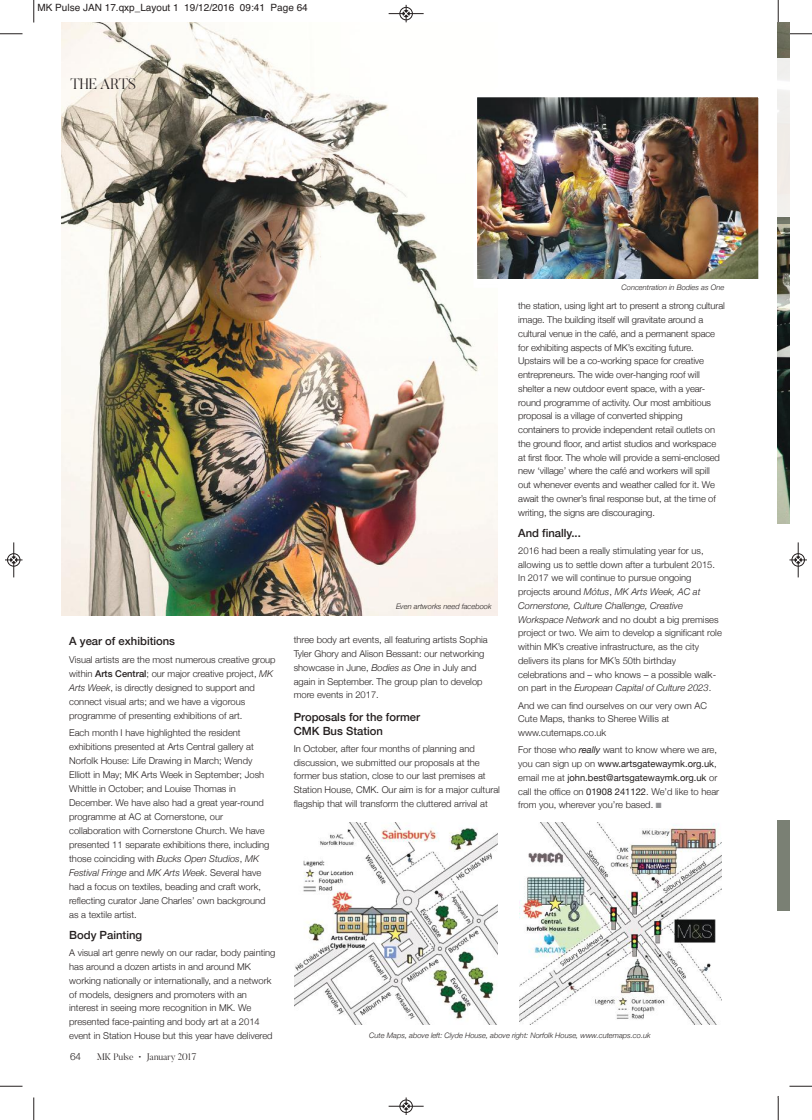
<style>
.page{position:relative;width:812px;height:1120px;background:#fff}
.page>*{position:absolute;margin:0;border:0;box-sizing:border-box;transform-origin:0 0}
.t1{font:300 15px "Butler";color:#241f1f}
.t2{font:500 11.25px/14px "Helvetica Neue";color:#241f1f}
.t3{font:10px "Helvetica";color:#241f1f}
.t4{font:300 10px "Helvetica Neue";color:#241f1f}
.t5{font:300 9.38px/13.8px "Helvetica Neue";color:#241f1f}
.t6{font:300 9.38px "Butler";color:#241f1f}
.t7{font:italic 300 7.5px "Helvetica Neue";color:#241f1f}
.s1{font-weight:500}
.s2{font-style:italic}
.s3{font-weight:400;font-style:italic}
.s4{font-weight:400}
.s5{color:#969698}
</style>
<div class="page">
<img style="left:777px;top:23px;width:12px;height:501px">
<div style="left:777px;top:59px;width:12px;height:158px;background:#f1eeec"></div>
<div style="left:777px;top:820px;width:12px;height:90px;background:#7a8074"></div>
<div style="left:777px;top:217px;width:12px;height:6px;background:#6c7265"></div>
<img style="left:61px;top:23px;width:436px;height:592px">
<img style="left:519px;top:822px;width:203px;height:203px">
<img style="left:295px;top:822px;width:202px;height:203px">
<div style="left:477px;top:97px;width:281px;height:187px;background:#fff"></div>
<img style="left:478px;top:99px;width:279px;height:180px">
<div style="left:473px;top:94px;width:289px;height:194px;border:4px solid #fff"></div>
<svg style="left:33px;top:0;width:2px;height:22px"></svg>
<svg style="left:0;top:33px;width:22px;height:2px"></svg>
<svg style="left:777px;top:0;width:2px;height:24px"></svg>
<svg style="left:789px;top:33px;width:23px;height:2px"></svg>
<svg style="left:33px;top:1097px;width:2px;height:23px"></svg>
<svg style="left:0;top:1086px;width:22px;height:1px"></svg>
<svg style="left:777px;top:1096px;width:2px;height:24px"></svg>
<svg style="left:789px;top:1086px;width:23px;height:1px"></svg>
<div style="left:399px;top:7px;width:14px;height:13px;border:1px solid #fff;border-radius:50%"></div>
<hr style="left:388px;top:13px;width:35px;height:1px;background:#241f1f">
<div style="left:400px;top:7px;width:12px;height:13px;border:1px solid #241f1f;border-radius:50%"></div>
<svg style="left:403px;top:5px;width:6px;height:17px"></svg>
<div style="left:399px;top:1099px;width:14px;height:14px;border:1px solid #fff;border-radius:50%"></div>
<hr style="left:388px;top:1106px;width:35px;height:1px;background:#241f1f">
<div style="left:400px;top:1100px;width:12px;height:13px;border:1px solid #241f1f;border-radius:50%"></div>
<svg style="left:403px;top:1097px;width:6px;height:18px"></svg>
<div style="left:7px;top:553px;width:13px;height:14px;border:1px solid #fff;border-radius:50%"></div>
<hr style="left:14px;top:542px;width:1px;height:35px;background:#241f1f">
<div style="left:7px;top:553px;width:13px;height:13px;border:1px solid #241f1f;border-radius:50%"></div>
<svg style="left:5px;top:557px;width:17px;height:6px"></svg>
<div style="left:791px;top:553px;width:13px;height:14px;border:1px solid #fff;border-radius:50%"></div>
<hr style="left:798px;top:542px;width:1px;height:35px;background:#241f1f">
<div style="left:791px;top:553px;width:13px;height:13px;border:1px solid #241f1f;border-radius:50%"></div>
<svg style="left:789px;top:557px;width:18px;height:6px"></svg>
<p class="t3" style="left:38px;top:2px;width:272px">MK Pulse JAN 17.qxp_Layout 1 19/12/2016 09:41 Page 64</p>
<h1 class="t1" style="left:70px;top:79px;width:67px">THE ARTS</h1>
<p class="t2" style="left:69px;top:634px;width:107px">A year of exhibitions</p>
<p class="t5" style="left:69px;top:652px;width:208px">Visual artists are the most numerous creative group within <span class="s1">Arts Central</span>; our major creative project, <span class="s2">MK Arts Week</span>, is directly designed to support and connect visual arts; and we have a vigorous programme of presenting exhibitions of art.</p>
<p class="t5" style="left:69px;top:726px;width:202px">Each month I have highlighted the resident exhibitions presented at Arts Central gallery at Norfolk House: Life Drawing in March; Wendy Elliott in May; MK Arts Week in September; Josh Whittle in October; and Louise Thomas in December. We have also had a great year-round programme at AC at Cornerstone, our collaboration with Cornerstone Church. We have presented 11 separate exhibitions there, including those coinciding with <span class="s2">Bucks Open Studios</span>, <span class="s2">MK Festival Fringe</span> and <span class="s2">MK Arts Week</span>. Several have had a focus on textiles, beading and craft work, reflecting curator Jane Charles’ own background as a textile artist.</p>
<p class="t2" style="left:69px;top:928px;width:74px">Body Painting</p>
<p class="t5" style="left:69px;top:946px;width:208px">A visual art genre newly on our radar, body painting has around a dozen artists in and around MK working nationally or internationally, and a network of models, designers and promoters with an interest in seeing more recognition in MK. We presented face-painting and body art at a 2014 event in Station House but this year have delivered</p>
<p class="t4" style="left:70px;top:1050px;width:13px">64</p>
<p class="t6" style="left:97px;top:1053px;width:101px">MK Pulse • January 2017</p>
<p class="t7" style="left:396px;top:602px;width:97px">Even artworks need facebook</p>
<p class="t5" style="left:294px;top:633px;width:195px">three body art events, all featuring artists Sophia Tyler Ghory and Alison Bessant: our networking showcase in June, <span class="s2">Bodies as One</span> in July and again in September. The group plan to develop more events in 2017.</p>
<p class="t2" style="left:294px;top:709px;width:128px">Proposals for the former<br>CMK Bus Station</p>
<p class="t5" style="left:294px;top:741px;width:208px">In October, after four months of planning and discussion, we submitted our proposals at the former bus station, close to our last premises at Station House, CMK. Our aim is for a major cultural flagship that will transform the cluttered arrival at</p>
<p class="t7" style="left:621px;top:283px;width:104px">Concentration in Bodies as One</p>
<p class="t5" style="left:518px;top:299px;width:208px">the station, using light art to present a strong cultural image. The building itself will gravitate around a cultural venue in the café, and a permanent space for exhibiting aspects of MK’s exciting future.<br>Upstairs will be a co-working space for creative entrepreneurs. The wide over-hanging roof will shelter a new outdoor event space, with a year&shy;round programme of activity. Our most ambitious proposal is a village of converted shipping containers to provide independent retail outlets on the ground floor, and artist studios and workspace at first floor. The whole will provide a semi-enclosed new ‘village’ where the café and workers will spill out whenever events and weather called for it. We await the owner’s final response but, at the time of writing, the signs are discouraging.</p>
<p class="t2" style="left:518px;top:525px;width:64px">And finally...</p>
<p class="t5" style="left:518px;top:543px;width:205px">2016 had been a really stimulating year for us, allowing us to settle down after a turbulent 2015.<br>In 2017 we will continue to pursue ongoing projects around <span class="s2">Mótus</span>, <span class="s2">MK Arts Week, AC at Cornerstone, Culture Challenge, Creative Workspace Network</span> and no doubt a big premises project or two. We aim to develop a significant role within MK’s creative infrastructure, as the city delivers its plans for MK’s 50th birthday celebrations and – who knows – a possible walk&shy;on part in the <span class="s2">European Capital of Culture 2023</span>.</p>
<p class="t5" style="left:518px;top:698px;width:190px">And we can find ourselves on our very own AC<br>Cute Maps, thanks to Sheree Willis at www.cutemaps.co.uk</p>
<p class="t5" style="left:518px;top:743px;width:202px">For those who <span class="s3">really</span> want to know where we are, you can sign up on <span class="s4">www.artsgatewaymk.org.uk</span>, email me at <span class="s4">john.best@artsgatewaymk.org.uk</span> or call the office on <span class="s4">01908 241122</span>. We’d like to hear from you, wherever you’re based. <span class="s5">■</span></p>
<p class="t7" style="left:369px;top:1031px;width:283px">Cute Maps, above left: Clyde House, above right: Norfolk House, www.cutemaps.co.uk</p>
</div>
